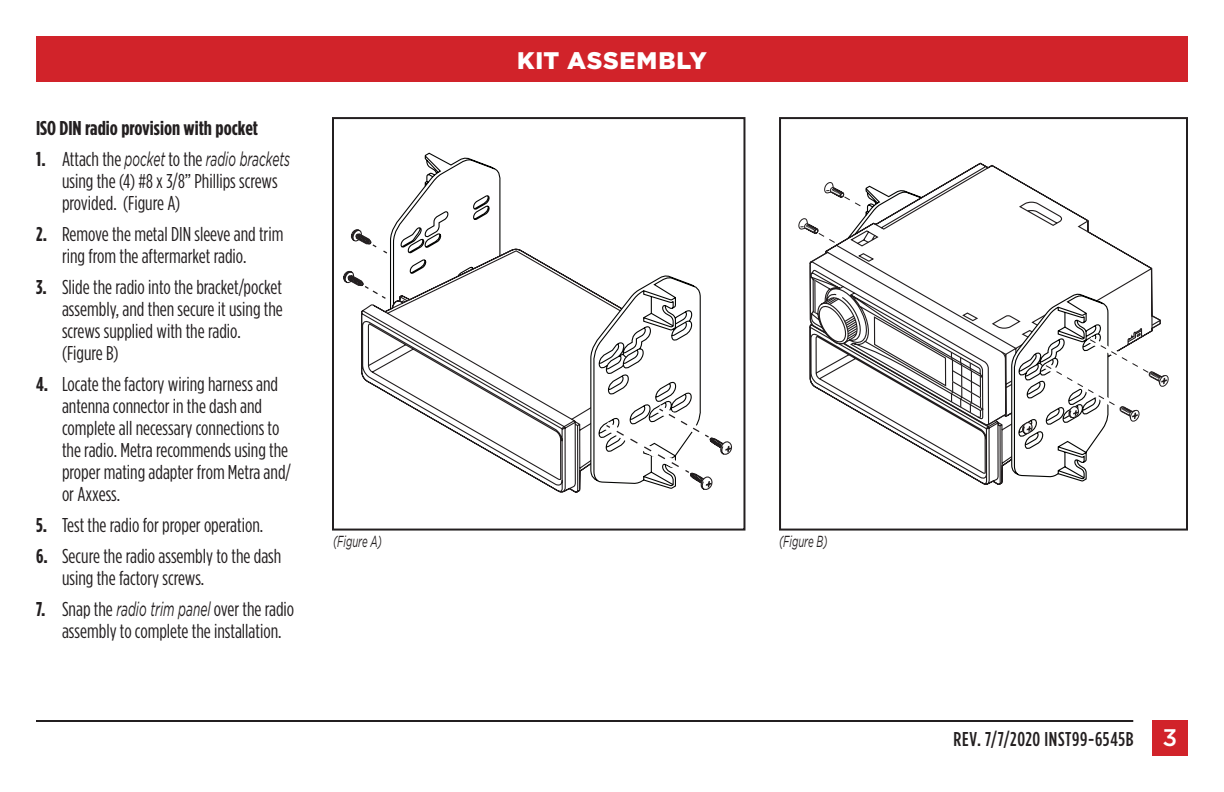
<style>
.page{position:relative;width:1224px;height:792px;background:#fff}
.page>*{position:absolute;margin:0;border:0;box-sizing:border-box;transform-origin:0 0}
.t1{font:900 24px "Gotham";letter-spacing:.03em;color:#fff}
.t2{font:20px/22px "Gotham Condensed";color:#231f20}
.t3{font:italic 20px "Gotham";color:#231f20;scale:.6 1}
.t4{font:700 20px "Gotham Condensed";color:#231f20;scale:1.07 1}
.t5{font:500 20px "Gotham Condensed";letter-spacing:.03em;color:#231f20}
.t6{font:italic 16px "Gotham";color:#231f20;scale:.6 1}
.s1{font-family:"Gotham Condensed";font-weight:700;font-style:normal}
.s2{font-family:"Gotham Condensed";font-style:normal}
.s3{font-weight:700}
.s4{font-family:"Gotham";font-style:italic}
.s5{font-family:"Gotham";font-size:24px;color:#fff}
</style>
<div class="page">
<div style="left:36px;top:36px;width:1152px;height:45px;background:#d1232a"></div>
<hr style="left:36px;top:720px;width:1097px;height:2px;background:#231f20">
<div style="left:1152px;top:720px;width:36px;height:36px;background:#d1232a"></div>
<svg style="left:361px;top:304px;width:229px;height:189px"></svg>
<svg style="left:389px;top:153px;width:201px;height:223px"></svg>
<svg style="left:590px;top:275px;width:142px;height:215px"></svg>
<svg style="left:343px;top:229px;width:44px;height:70px"></svg>
<div style="left:332px;top:117px;width:413px;height:414px;border:2px solid #231f20"></div>
<svg style="left:809px;top:162px;width:344px;height:323px"></svg>
<svg style="left:814px;top:279px;width:168px;height:135px"></svg>
<svg style="left:847px;top:185px;width:218px;height:11px"></svg>
<svg style="left:817px;top:196px;width:333px;height:213px"></svg>
<svg style="left:1006px;top:293px;width:163px;height:190px"></svg>
<svg style="left:798px;top:175px;width:47px;height:60px"></svg>
<div style="left:779px;top:117px;width:409px;height:414px;border:2px solid #231f20"></div>
<p class="t4" style="left:36px;top:117px;width:209px">ISO DIN radio provision with pocket</p>
<p class="t3" style="left:36px;top:148px;width:425px"><span class="s1">1.</span> <span class="s2">Attach the</span> pocket <span class="s2">to the</span> radio brackets</p>
<p class="t2" style="left:62px;top:170px;width:217px">using the (4) #8 x 3/8” Phillips screws provided. (Figure A)</p>
<p class="t2" style="left:36px;top:223px;width:249px;text-align:center"><span class="s3">2.</span> Remove the metal DIN sleeve and trim ring from the aftermarket radio.</p>
<p class="t2" style="left:62px;top:276px;width:222px;text-indent:-26px"><span class="s3">3.</span> Slide the radio into the bracket/pocket assembly, and then secure it using the screws supplied with the radio. (Figure B)</p>
<p class="t2" style="left:62px;top:373px;width:231px;text-indent:-26px"><span class="s3">4.</span> Locate the factory wiring harness and antenna connector in the dash and complete all necessary connections to the radio. Metra recommends using the proper mating adapter from Metra and/ or Axxess.</p>
<p class="t2" style="left:36px;top:514px;width:229px"><span class="s3">5.</span> Test the radio for proper operation.</p>
<p class="t2" style="left:62px;top:545px;width:221px;text-indent:-26px"><span class="s3">6.</span> Secure the radio assembly to the dash using the factory screws.</p>
<p class="t2" style="left:62px;top:598px;width:234px;text-indent:-26px"><span class="s3">7.</span> Snap the <span class="s4">radio trim panel</span> over the radio assembly to complete the installation.</p>
<p class="t1" style="left:517px;top:47px;width:191px">KIT ASSEMBLY</p>
<p class="t6" style="left:333px;top:532px;width:83px">(Figure A)</p>
<p class="t6" style="left:779px;top:532px;width:83px">(Figure B)</p>
<p class="t5" style="left:954px;top:728px;width:225px">REV. 7/7/2020 INST99-6545B <span class="s5">3</span></p>
</div>
